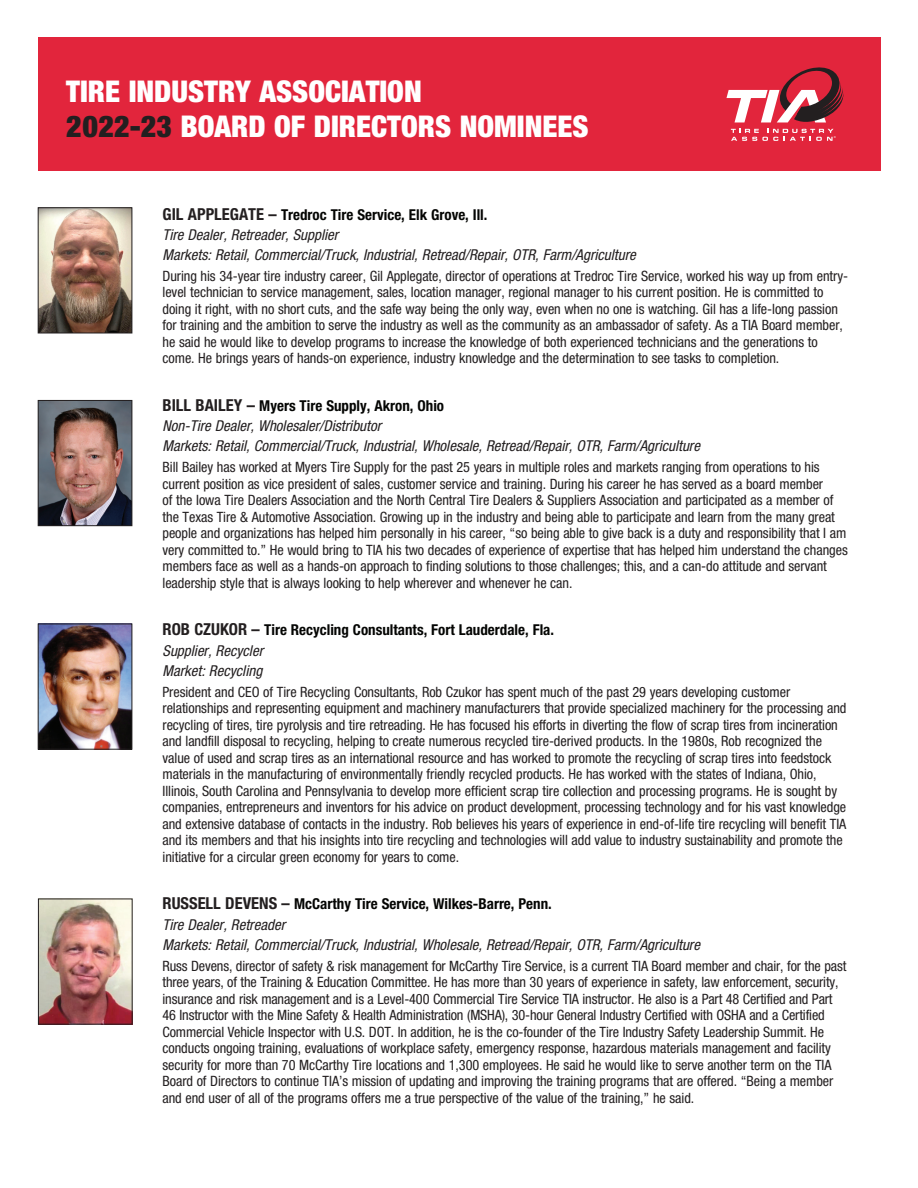
<style>
.page{position:relative;width:918px;height:1188px;background:#fff}
.page>*{position:absolute;margin:0;border:0;box-sizing:border-box;transform-origin:0 0}
.t1{font:900 condensed 30px/34.5px "Helvetica Neue";color:#fff}
.t2{font:italic condensed 15px/20.1px "Helvetica Neue";color:#231f20}
.t3{font:700 condensed 15px/20.1px "Helvetica Neue";color:#040503}
.t4{font:condensed 14.25px/16.5px "Helvetica Neue";letter-spacing:-.005em;color:#231f20}
.t5{font:4.35px "Myriad";color:#fff}
.s1{color:#231f20}
.s2{font-weight:700;font-style:normal;font-size:16.5px}
.s3{font-weight:700;font-style:normal;color:#040503}
.s4{font-size:16.5px;color:#231f20}
.s5{font-weight:400;font-style:italic;color:#231f20}
</style>
<div class="page">
<div style="left:38px;top:38px;width:842px;height:133px;background:#e2253c"></div>
<svg style="left:726px;top:67px;width:118px;height:74px"></svg>
<img style="left:40px;top:209px;width:90px;height:122px">
<div style="left:38px;top:207px;width:94px;height:126px;border:1px solid #231f20"></div>
<img style="left:40px;top:402px;width:90px;height:122px">
<div style="left:38px;top:400px;width:94px;height:126px;border:1px solid #231f20"></div>
<img style="left:40px;top:626px;width:90px;height:122px">
<div style="left:38px;top:624px;width:94px;height:126px;border:1px solid #231f20"></div>
<img style="left:40px;top:901px;width:91px;height:122px">
<div style="left:38px;top:899px;width:95px;height:126px;border:1px solid #231f20"></div>
<h1 class="t1" style="left:66px;top:74px;width:524px">TIRE INDUSTRY ASSOCIATION<br><span class="s1">2022-23</span> BOARD OF DIRECTORS NOMINEES</h1>
<p class="t5" style="left:834px;top:136px;width:4px">®</p>
<p class="t2" style="left:163px;top:204px;width:475px"><span class="s2">GIL APPLEGATE –</span> <span class="s3">Tredroc Tire Service, Elk Grove, Ill.<br></span>Tire Dealer, Retreader, Supplier<br>Markets: Retail, Commercial/Truck, Industrial, Retread/Repair, OTR, Farm/Agriculture</p>
<p class="t4" style="left:163px;top:267px;width:687px">During his 34-year tire industry career, Gil Applegate, director of operations at Tredroc Tire Service, worked his way up from entry&shy;level technician to service management, sales, location manager, regional manager to his current position. He is committed to doing it right, with no short cuts, and the safe way being the only way, even when no one is watching. Gil has a life-long passion for training and the ambition to serve the industry as well as the community as an ambassador of safety. As a TIA Board member, he said he would like to develop programs to increase the knowledge of both experienced technicians and the generations to come. He brings years of hands-on experience, industry knowledge and the determination to see tasks to completion.</p>
<p class="t2" style="left:163px;top:396px;width:539px"><span class="s2">BILL BAILEY –</span> <span class="s3">Myers Tire Supply, Akron, Ohio<br></span>Non-Tire Dealer, Wholesaler/Distributor<br>Markets: Retail, Commercial/Truck, Industrial, Wholesale, Retread/Repair, OTR, Farm/Agriculture</p>
<p class="t4" style="left:163px;top:459px;width:687px">Bill Bailey has worked at Myers Tire Supply for the past 25 years in multiple roles and markets ranging from operations to his current position as vice president of sales, customer service and training. During his career he has served as a board member<br>of the Iowa Tire Dealers Association and the North Central Tire Dealers &amp; Suppliers Association and participated as a member of the Texas Tire &amp; Automotive Association. Growing up in the industry and being able to participate and learn from the many great people and organizations has helped him personally in his career, “so being able to give back is a duty and responsibility that I am very committed to.” He would bring to TIA his two decades of experience of expertise that has helped him understand the changes members face as well as a hands-on approach to finding solutions to those challenges; this, and a can-do attitude and servant leadership style that is always looking to help wherever and whenever he can.</p>
<p class="t3" style="left:163px;top:620px;width:393px"><span class="s4">ROB CZUKOR –</span> Tire Recycling Consultants, Fort Lauderdale, Fla.<br><span class="s5">Supplier, Recycler<br>Market: Recycling</span></p>
<p class="t4" style="left:163px;top:683px;width:685px">President and CEO of Tire Recycling Consultants, Rob Czukor has spent much of the past 29 years developing customer relationships and representing equipment and machinery manufacturers that provide specialized machinery for the processing and recycling of tires, tire pyrolysis and tire retreading. He has focused his efforts in diverting the flow of scrap tires from incineration and landfill disposal to recycling, helping to create numerous recycled tire-derived products. In the 1980s, Rob recognized the value of used and scrap tires as an international resource and has worked to promote the recycling of scrap tires into feedstock materials in the manufacturing of environmentally friendly recycled products. He has worked with the states of Indiana, Ohio, Illinois, South Carolina and Pennsylvania to develop more efficient scrap tire collection and processing programs. He is sought by companies, entrepreneurs and inventors for his advice on product development, processing technology and for his vast knowledge and extensive database of contacts in the industry. Rob believes his years of experience in end-of-life tire recycling will benefit TIA and its members and that his insights into tire recycling and technologies will add value to industry sustainability and promote the initiative for a circular green economy for years to come.</p>
<p class="t2" style="left:163px;top:894px;width:539px"><span class="s2">RUSSELL DEVENS –</span> <span class="s3">McCarthy Tire Service, Wilkes-Barre, Penn.<br></span>Tire Dealer, Retreader<br>Markets: Retail, Commercial/Truck, Industrial, Wholesale, Retread/Repair, OTR, Farm/Agriculture</p>
<p class="t4" style="left:163px;top:957px;width:685px">Russ Devens, director of safety &amp; risk management for McCarthy Tire Service, is a current TIA Board member and chair, for the past three years, of the Training &amp; Education Committee. He has more than 30 years of experience in safety, law enforcement, security, insurance and risk management and is a Level-400 Commercial Tire Service TIA instructor. He also is a Part 48 Certified and Part 46 Instructor with the Mine Safety &amp; Health Administration (MSHA), 30-hour General Industry Certified with OSHA and a Certified Commercial Vehicle Inspector with U.S. DOT. In addition, he is the co-founder of the Tire Industry Safety Leadership Summit. He conducts ongoing training, evaluations of workplace safety, emergency response, hazardous materials management and facility security for more than 70 McCarthy Tire locations and 1,300 employees. He said he would like to serve another term on the TIA Board of Directors to continue TIA’s mission of updating and improving the training programs that are offered. “Being a member and end user of all of the programs offers me a true perspective of the value of the training,” he said.</p>
</div>
